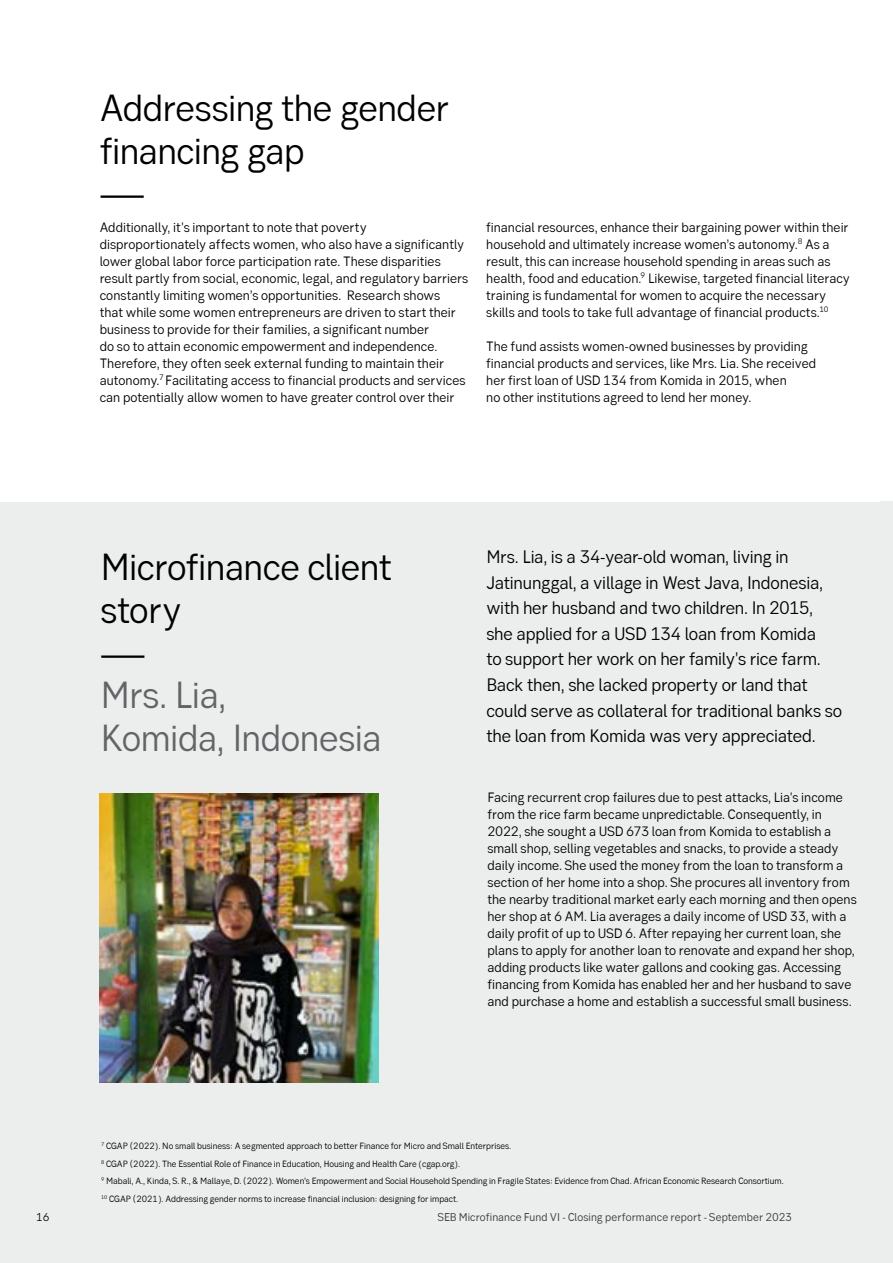
<style>
.page{position:relative;width:893px;height:1263px;background:#fff}
.page>*{position:absolute;margin:0;border:0;box-sizing:border-box;transform-origin:0 0}
.t1{font:37.5px/42.6px "SEB Sans Serif";letter-spacing:-.015em;color:#000}
.t2{font:37.5px/42.6px "SEB Sans Serif";letter-spacing:-.01em;color:#636466}
.t3{font:18px/25.5px "SEB Sans Serif";letter-spacing:-.01em;color:#000}
.t4{font:13.5px/17px "SEB Sans Serif";color:#000}
.t5{font:11.25px "SEB Sans Serif";letter-spacing:.005em;color:#383839}
.t6{font:11.25px "SEB Sans Serif";color:#000}
.t7{font:9px/17.5px "SEB Sans Serif";color:#000}
</style>
<div class="page">
<div style="left:0;top:502px;width:893px;height:761px;background:#eceded"></div>
<img style="left:100px;top:793px;width:278px;height:289px">
<h1 class="t1" style="left:100px;top:86px;width:351px">Addressing the gender financing gap<br>—</h1>
<p class="t4" style="left:100px;top:218px;width:370px">Additionally, it's important to note that poverty disproportionately affects women, who also have a significantly lower global labor force participation rate. These disparities result partly from social, economic, legal, and regulatory barriers constantly limiting women’s opportunities. Research shows<br>that while some women entrepreneurs are driven to start their business to provide for their families, a significant number<br>do so to attain economic empowerment and independence.<br>Therefore, they often seek external funding to maintain their autonomy.<sup>7</sup> Facilitating access to financial products and services can potentially allow women to have greater control over their</p>
<p class="t4" style="left:486px;top:218px;width:365px">financial resources, enhance their bargaining power within their household and ultimately increase women’s autonomy.<sup>8</sup> As a result, this can increase household spending in areas such as health, food and education.<sup>9</sup> Likewise, targeted financial literacy training is fundamental for women to acquire the necessary skills and tools to take full advantage of financial products.<sup>10</sup></p>
<p class="t4" style="left:486px;top:337px;width:331px">The fund assists women-owned businesses by providing financial products and services, like Mrs. Lia. She received her first loan of USD 134 from Komida in 2015, when<br>no other institutions agreed to lend her money.</p>
<h1 class="t1" style="left:100px;top:546px;width:293px">Microfinance client story<br>—</h1>
<h1 class="t2" style="left:100px;top:673px;width:283px">Mrs. Lia,<br>Komida, Indonesia</h1>
<p class="t3" style="left:486px;top:544px;width:357px">Mrs. Lia, is a 34-year-old woman, living in Jatinunggal, a village in West Java, Indonesia, with her husband and two children. In 2015, she applied for a USD 134 loan from Komida<br>to support her work on her family's rice farm.<br>Back then, she lacked property or land that could serve as collateral for traditional banks so the loan from Komida was very appreciated.</p>
<p class="t4" style="left:487px;top:788px;width:371px">Facing recurrent crop failures due to pest attacks, Lia's income from the rice farm became unpredictable. Consequently, in 2022, she sought a USD 673 loan from Komida to establish a small shop, selling vegetables and snacks, to provide a steady daily income. She used the money from the loan to transform a section of her home into a shop. She procures all inventory from the nearby traditional market early each morning and then opens her shop at 6 AM. Lia averages a daily income of USD 33, with a daily profit of up to USD 6. After repaying her current loan, she plans to apply for another loan to renovate and expand her shop, adding products like water gallons and cooking gas. Accessing financing from Komida has enabled her and her husband to save and purchase a home and establish a successful small business.</p>
<p class="t7" style="left:101px;top:1137px;width:684px"><sup>7</sup> CGAP (2022). No small business: A segmented approach to better Finance for Micro and Small Enterprises.<br><sup>8</sup> CGAP (2022). The Essential Role of Finance in Education, Housing and Health Care (cgap.org).<br><sup>9</sup> Mabali, A., Kinda, S. R., &amp; Mallaye, D. (2022). Women’s Empowerment and Social Household Spending in Fragile States: Evidence from Chad. African Economic Research Consortium.<br><sup>10</sup> CGAP (2021). Addressing gender norms to increase financial inclusion: designing for impact.</p>
<p class="t6" style="left:36px;top:1210px;width:15px">16</p>
<p class="t5" style="left:438px;top:1210px;width:356px">SEB Microfinance Fund VI - Closing performance report - September 2023</p>
</div>
